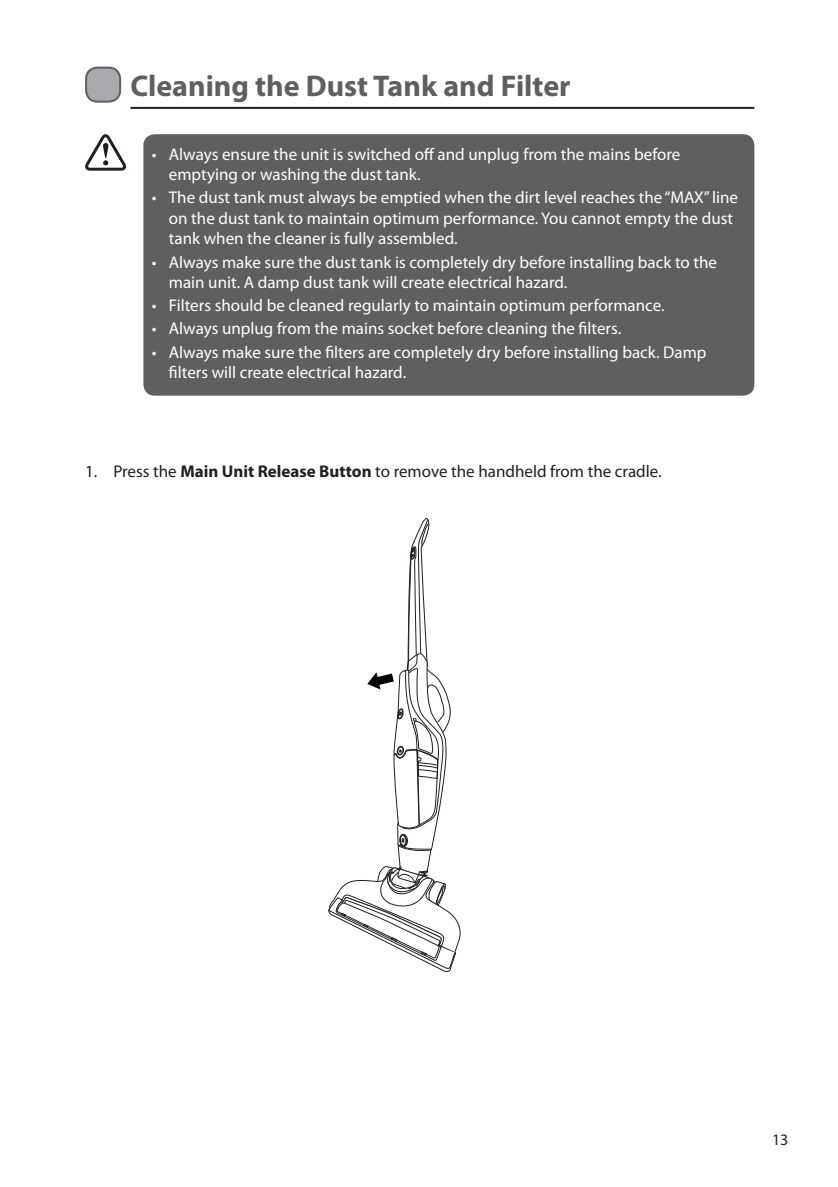
<style>
.page{position:relative;width:838px;height:1187px;background:#fff}
.page>*{position:absolute;margin:0;border:0;box-sizing:border-box;transform-origin:0 0}
.t1{font:700 30px "Myriad Pro";color:#5f5f62}
.t2{font:17px/20.4px "Myriad Pro";color:#fff}
.t3{font:17px "Myriad Pro";color:#231f20}
.t4{font:16px "Myriad Pro";color:#231f20}
.s1{font-weight:700}
</style>
<div class="page">
<hr style="left:130px;top:107px;width:624px;height:2px;background:#231f20">
<div style="left:86px;top:68px;width:34px;height:34px;background:#a8a9ad;border-radius:11px"></div>
<div style="left:85px;top:67px;width:36px;height:36px;border:2px solid #5f5f62;border-radius:11px"></div>
<div style="left:143px;top:134px;width:611px;height:261px;background:#5f5f62;border-radius:11px"></div>
<svg style="left:85px;top:134px;width:41px;height:37px"></svg>
<svg style="left:328px;top:518px;width:133px;height:454px"></svg>
<h1 class="t1" style="left:130px;top:66px;width:441px">Cleaning the Dust Tank and Filter</h1>
<p class="t2" style="left:169px;top:143px;width:513px;text-indent:-17px">• Always ensure the unit is switched off and unplug from the mains before emptying or washing the dust tank.</p>
<p class="t2" style="left:169px;top:187px;width:570px;text-indent:-17px">• The dust tank must always be emptied when the dirt level reaches the “MAX” line on the dust tank to maintain optimum performance. You cannot empty the dust tank when the cleaner is fully assembled.</p>
<p class="t2" style="left:169px;top:251px;width:549px;text-indent:-17px">• Always make sure the dust tank is completely dry before installing back to the main unit. A damp dust tank will create electrical hazard.</p>
<p class="t2" style="left:152px;top:295px;width:514px">• Filters should be cleaned regularly to maintain optimum performance.</p>
<p class="t2" style="left:152px;top:318px;width:471px">• Always unplug from the mains socket before cleaning the filters.</p>
<p class="t2" style="left:169px;top:341px;width:539px;text-indent:-17px">• Always make sure the filters are completely dry before installing back. Damp filters will create electrical hazard.</p>
<p class="t3" style="left:85px;top:460px;width:578px">1. Press the <span class="s1">Main Unit Release Button</span> to remove the handheld from the cradle.</p>
<p class="t4" style="left:772px;top:1129px;width:18px">13</p>
</div>
